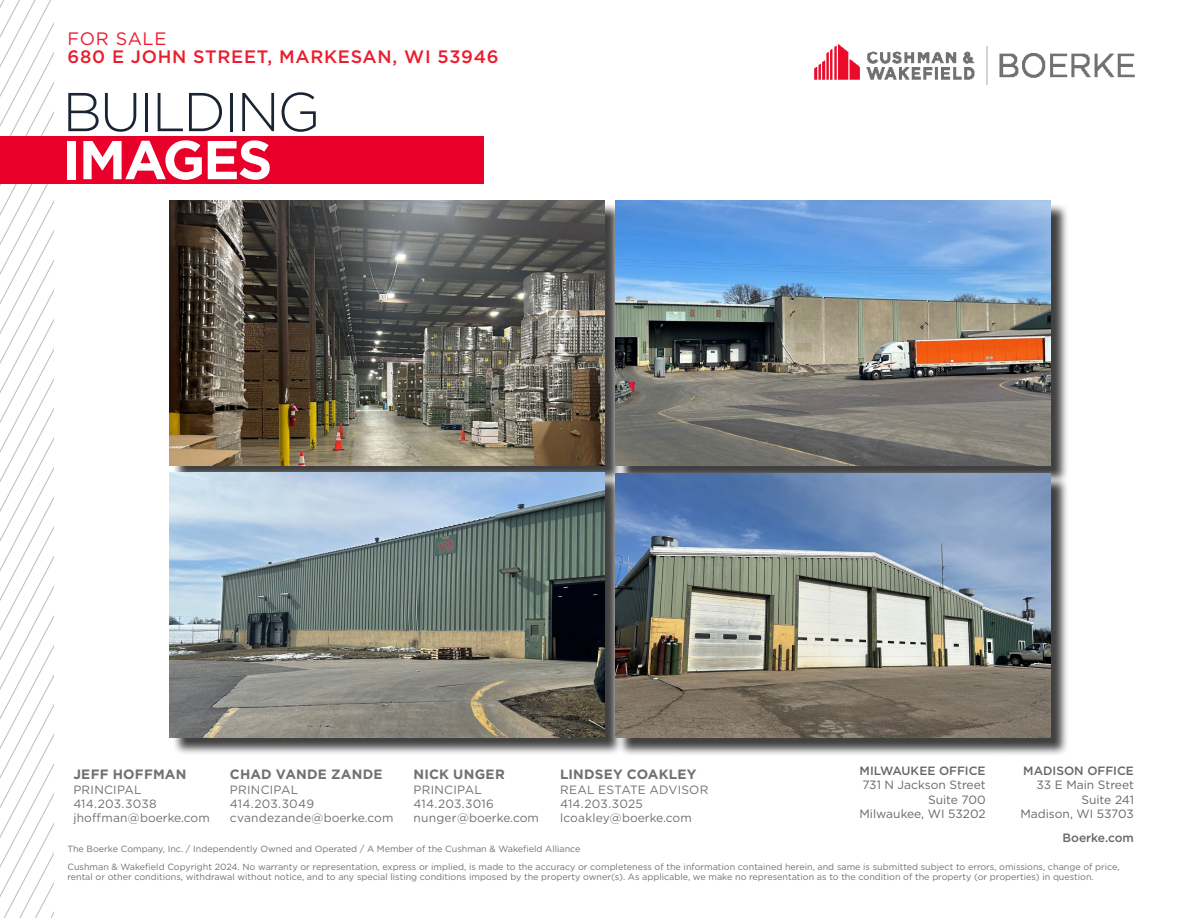
<style>
.page{position:relative;width:1188px;height:918px;background:#fff}
.page>*{position:absolute;margin:0;border:0;box-sizing:border-box;transform-origin:0 0}
.t1{font:300 54.6px "Gotham";letter-spacing:-.04em;color:#1b2435}
.t2{font:700 54.6px "Gotham";letter-spacing:-.04em;color:#fff}
.t3{font:500 18px "Gotham";letter-spacing:.04em;color:#ea1d2d}
.t4{font:18px "Gotham";letter-spacing:.04em;color:#ea1d2d}
.t5{font:700 13.5px "Gotham";letter-spacing:.02em;color:#6e7171}
.t6{font:12px/14.4px "Gotham";letter-spacing:.015em;color:#6e7171}
.t7{font:12px/14.4px "Gotham";color:#646769;text-align:right}
.t8{font:500 12px "Gotham";color:#646769}
.t9{font:9px/17.2px "Gotham";color:#6e7171}
</style>
<div class="page">
<svg style="left:0;top:0;width:54px;height:918px"></svg>
<img style="left:814px;top:44px;width:321px;height:41px">
<div style="left:0;top:136px;width:484px;height:48px;background:#e8002a"></div>
<div style="left:172px;top:202px;width:452px;height:282px;background:#000;opacity:.75"></div>
<img style="left:170px;top:200px;width:435px;height:265px">
<div style="left:172px;top:475px;width:452px;height:281px;background:#000;opacity:.75"></div>
<img style="left:170px;top:473px;width:435px;height:264px">
<div style="left:617px;top:203px;width:452px;height:281px;background:#000;opacity:.75"></div>
<img style="left:615px;top:201px;width:435px;height:264px">
<div style="left:617px;top:475px;width:452px;height:281px;background:#000;opacity:.75"></div>
<img style="left:615px;top:473px;width:435px;height:265px">
<h2 class="t4" style="left:68px;top:27px;width:100px">FOR SALE</h2>
<h2 class="t3" style="left:68px;top:45px;width:432px">680 E JOHN STREET, MARKESAN, WI 53946</h2>
<h1 class="t1" style="left:63px;top:77px;width:259px">BUILDING</h1>
<h1 class="t2" style="left:63px;top:124px;width:211px">IMAGES</h1>
<h3 class="t5" style="left:73px;top:765px;width:115px">JEFF HOFFMAN</h3>
<h3 class="t6" style="left:73px;top:782px;width:138px">PRINCIPAL<br>414.203.3038 jhoffman@boerke.com</h3>
<h3 class="t5" style="left:230px;top:765px;width:154px">CHAD VANDE ZANDE</h3>
<h3 class="t6" style="left:230px;top:782px;width:165px">PRINCIPAL<br>414.203.3049 cvandezande@boerke.com</h3>
<h3 class="t5" style="left:414px;top:765px;width:93px">NICK UNGER</h3>
<h3 class="t6" style="left:414px;top:782px;width:127px">PRINCIPAL<br>414.203.3016 nunger@boerke.com</h3>
<h3 class="t5" style="left:560px;top:765px;width:138px">LINDSEY COAKLEY</h3>
<h3 class="t6" style="left:560px;top:782px;width:150px">REAL ESTATE ADVISOR<br>414.203.3025 lcoakley@boerke.com</h3>
<h3 class="t8" style="left:860px;top:763px;width:128px">MILWAUKEE OFFICE</h3>
<h3 class="t7" style="left:860px;top:778px;width:128px">731 N Jackson Street<br>Suite 700<br>Milwaukee, WI 53202</h3>
<h3 class="t8" style="left:1023px;top:763px;width:112px">MADISON OFFICE</h3>
<h3 class="t7" style="left:1020px;top:778px;width:115px">33 E Main Street<br>Suite 241<br>Madison, WI 53703</h3>
<h3 class="t8" style="left:1063px;top:829px;width:73px">Boerke.com</h3>
<p class="t9" style="left:67px;top:840px;width:1054px">The Boerke Company, Inc. / Independently Owned and Operated / A Member of the Cushman &amp; Wakefield Alliance<br>Cushman &amp; Wakefield Copyright 2024. No warranty or representation, express or implied, is made to the accuracy or completeness of the information contained herein, and same is submitted subject to errors, omissions, change of price,</p>
<p class="t9" style="left:67px;top:868px;width:1028px">rental or other conditions, withdrawal without notice, and to any special listing conditions imposed by the property owner(s). As applicable, we make no representation as to the condition of the property (or properties) in question.</p>
</div>
